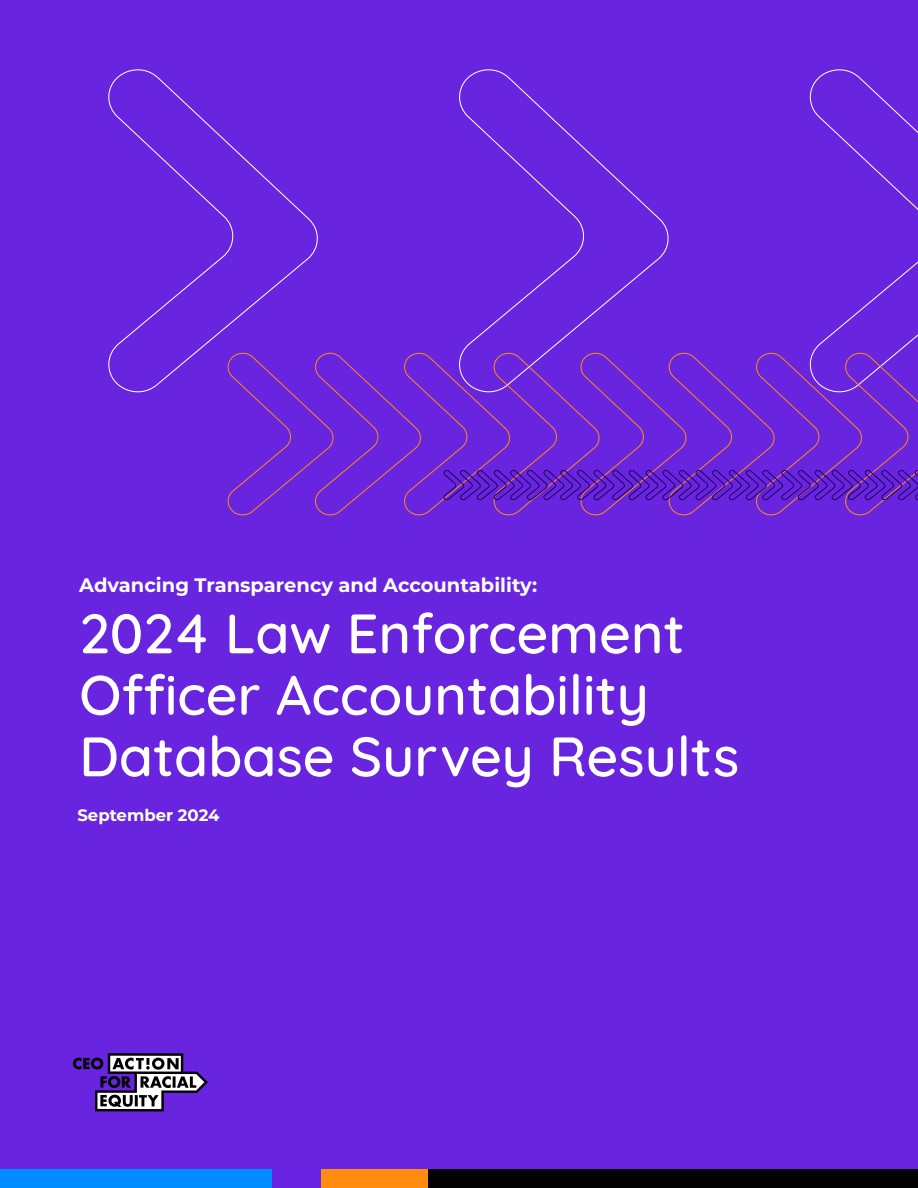
<style>
.page{position:relative;width:918px;height:1188px;background:#fff}
.page>*{position:absolute;margin:0;border:0;box-sizing:border-box;transform-origin:0 0}
.t1{font:500 55.5px/61.5px "Quicksand";color:#fff}
.t2{font:700 19.5px "Montserrat";color:#fff}
.t3{font:700 16.5px "Montserrat";color:#fff}
</style>
<div class="page">
<div style="left:0;top:1169px;width:272px;height:19px;background:#008cff"></div>
<div style="left:272px;top:1169px;width:49px;height:19px;background:#6924e1"></div>
<div style="left:321px;top:1169px;width:107px;height:19px;background:#ff8c0f"></div>
<div style="left:428px;top:1169px;width:490px;height:19px;background:#030303"></div>
<div style="left:0;top:0;width:918px;height:1169px;background:#6924e0"></div>
<svg style="left:108px;top:69px;width:810px;height:324px"></svg>
<svg style="left:227px;top:347px;width:691px;height:169px"></svg>
<svg style="left:443px;top:469px;width:475px;height:32px"></svg>
<svg style="left:73px;top:1053px;width:135px;height:58px"></svg>
<p class="t2" style="left:79px;top:571px;width:459px">Advancing Transparency and Accountability:</p>
<p class="t1" style="left:79px;top:598px;width:662px">2024 Law Enforcement<br>Officer Accountability<br>Database Survey Results</p>
<p class="t3" style="left:77px;top:803px;width:144px">September 2024</p>
</div>
